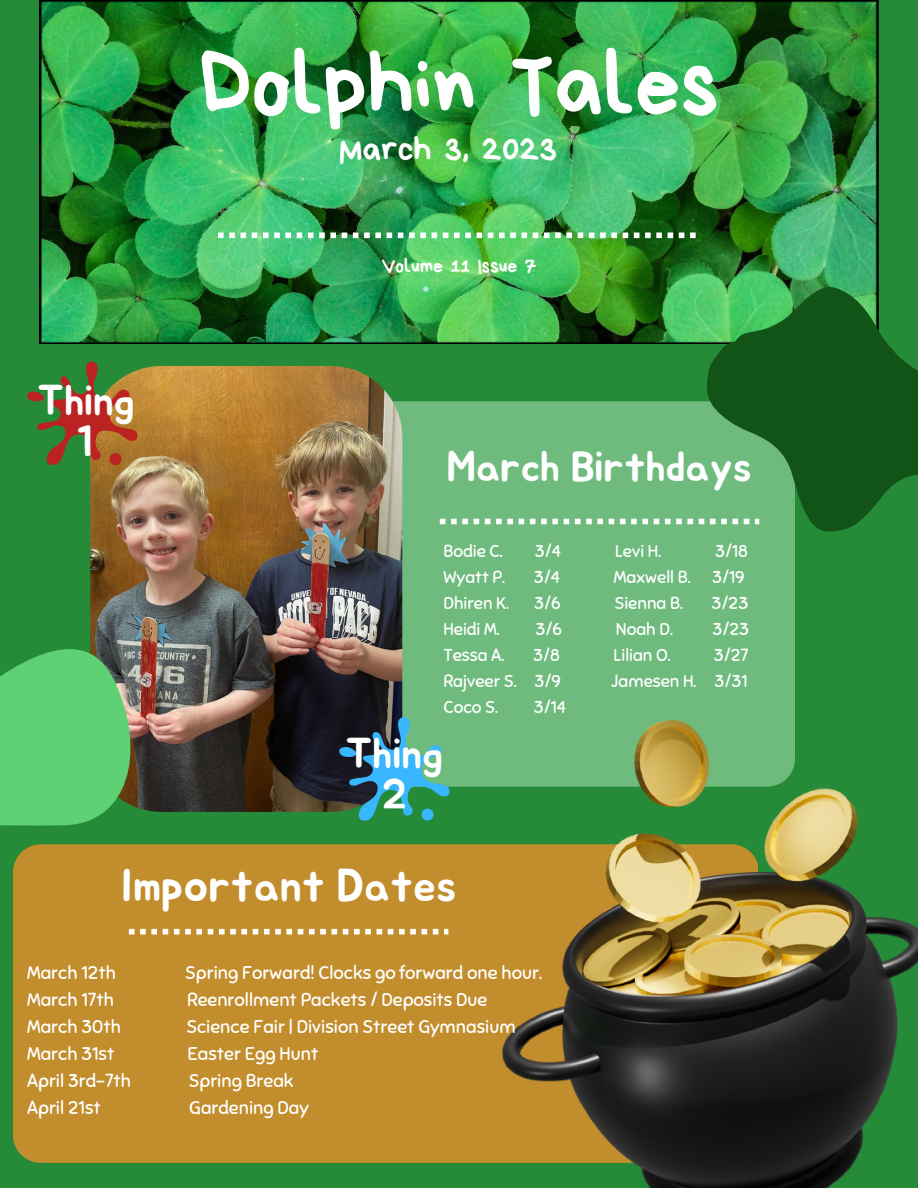
<style>
.page{position:relative;width:918px;height:1188px;background:#268b39}
.page>*{position:absolute;margin:0;border:0;box-sizing:border-box;transform-origin:0 0}
.t1{font:90.3px "Bryndan Write";color:#fff}
.t2{font:45.15px "Jua";color:#fff}
.t3{font:42.15px/41.7px "Jua";color:#fff;text-align:center}
.t4{font:34.5px "Bryndan Write";color:#fff}
.t5{font:19.8px "Bryndan Write";color:#fff}
.t6{font:18.45px "Sniglet";color:#fff}
.t7{font:17.25px "Sniglet";color:#fff}
</style>
<div class="page">
<img style="left:39px;top:0;width:840px;height:344px">
<div style="left:367px;top:401px;width:428px;height:386px;background:#6fbb7e;border-radius:28px"></div>
<img style="left:90px;top:366px;width:312px;height:446px;border-radius:71px">
<div style="left:13px;top:844px;width:745px;height:319px;background:#c28d2c;border-radius:28px"></div>
<img style="left:218px;top:232px;width:478px;height:6px">
<svg style="left:440px;top:519px;width:228px;height:5px"></svg>
<svg style="left:129px;top:929px;width:319px;height:5px"></svg>
<svg style="left:668px;top:255px;width:250px;height:277px"></svg>
<svg style="left:0;top:611px;width:147px;height:215px"></svg>
<img style="left:503px;top:721px;width:415px;height:467px">
<svg style="left:27px;top:362px;width:110px;height:103px"></svg>
<svg style="left:339px;top:717px;width:111px;height:104px"></svg>
<h1 class="t1" style="left:199px;top:41px;width:521px">Dolphin Tales</h1>
<h3 class="t4" style="left:339px;top:132px;width:219px">March 3, 2023</h3>
<h3 class="t3" style="left:37px;top:381px;width:99px">Thing<br>1</h3>
<p class="t5" style="left:381px;top:256px;width:157px">Volume 11 Issue 7</p>
<h3 class="t3" style="left:447px;top:448px;width:307px">March Birthdays</h3>
<p class="t7" style="left:443px;top:541px;width:61px">Bodie C.</p>
<p class="t7" style="left:535px;top:541px;width:28px">3/4</p>
<p class="t7" style="left:615px;top:541px;width:48px">Levi H.</p>
<p class="t7" style="left:715px;top:541px;width:34px">3/18</p>
<p class="t7" style="left:443px;top:567px;width:63px">Wyatt P.</p>
<p class="t7" style="left:534px;top:567px;width:28px">3/4</p>
<p class="t7" style="left:614px;top:567px;width:78px">Maxwell B.</p>
<p class="t7" style="left:712px;top:567px;width:34px">3/19</p>
<p class="t7" style="left:443px;top:593px;width:67px">Dhiren K.</p>
<p class="t7" style="left:534px;top:593px;width:28px">3/6</p>
<p class="t7" style="left:614px;top:593px;width:70px">Sienna B.</p>
<p class="t7" style="left:712px;top:593px;width:38px">3/23</p>
<p class="t7" style="left:443px;top:619px;width:58px">Heidi M.</p>
<p class="t7" style="left:536px;top:619px;width:28px">3/6</p>
<p class="t7" style="left:616px;top:619px;width:58px">Noah D.</p>
<p class="t7" style="left:712px;top:619px;width:38px">3/23</p>
<p class="t7" style="left:443px;top:644px;width:62px">Tessa A.</p>
<p class="t7" style="left:533px;top:644px;width:28px">3/8</p>
<p class="t7" style="left:614px;top:644px;width:59px">Lilian O.</p>
<p class="t7" style="left:714px;top:644px;width:36px">3/27</p>
<p class="t7" style="left:443px;top:670px;width:119px">Rajveer S. 3/9</p>
<p class="t7" style="left:611px;top:670px;width:138px">Jamesen H. 3/31</p>
<p class="t7" style="left:443px;top:696px;width:56px">Coco S.</p>
<p class="t7" style="left:534px;top:696px;width:34px">3/14</p>
<h3 class="t3" style="left:346px;top:734px;width:99px">Thing<br>2</h3>
<h2 class="t2" style="left:121px;top:865px;width:338px">Important Dates</h2>
<p class="t6" style="left:27px;top:961px;width:90px">March 12th</p>
<p class="t6" style="left:185px;top:961px;width:358px">Spring Forward! Clocks go forward one hour.</p>
<p class="t6" style="left:27px;top:988px;width:88px">March 17th</p>
<p class="t6" style="left:187px;top:988px;width:302px">Reenrollment Packets / Deposits Due</p>
<p class="t6" style="left:27px;top:1015px;width:95px">March 30th</p>
<p class="t6" style="left:186px;top:1015px;width:331px">Science Fair | Division Street Gymnasium</p>
<p class="t6" style="left:27px;top:1042px;width:89px">March 31st</p>
<p class="t6" style="left:188px;top:1042px;width:132px">Easter Egg Hunt</p>
<p class="t6" style="left:27px;top:1069px;width:105px">April 3rd-7th</p>
<p class="t6" style="left:189px;top:1069px;width:106px">Spring Break</p>
<p class="t6" style="left:27px;top:1096px;width:75px">April 21st</p>
<p class="t6" style="left:189px;top:1096px;width:121px">Gardening Day</p>
</div>
